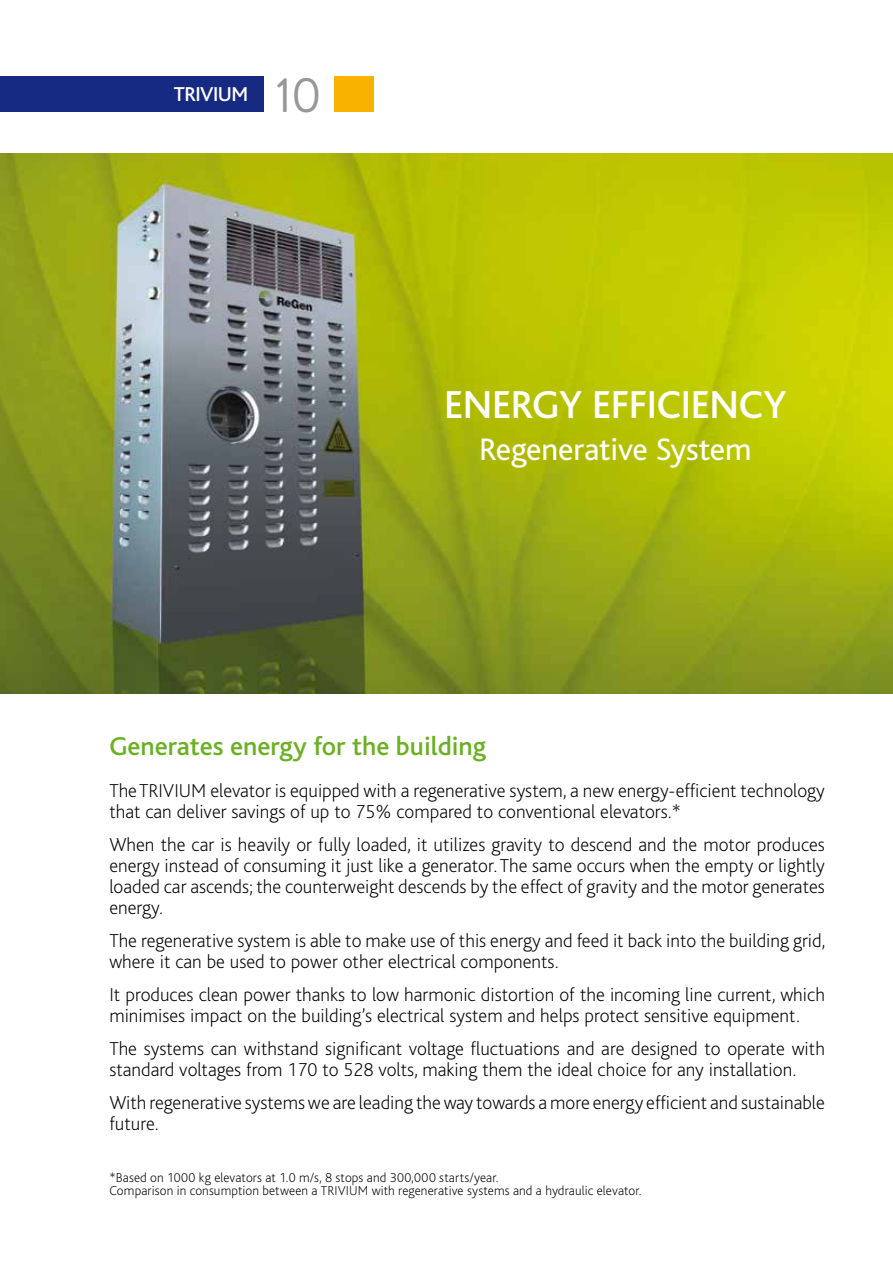
<style>
.page{position:relative;width:893px;height:1263px;background:#fff}
.page>*{position:absolute;margin:0;border:0;box-sizing:border-box;transform-origin:0 0}
.t1{font:49.5px "Brandon Grotesque";color:#989797}
.t2{font:500 40.65px "Bliss";letter-spacing:-.01em;color:#fff}
.t3{font:32.55px "Bliss";letter-spacing:-.01em;color:#fff}
.t4{font:500 27px "Bliss";color:#6ab023}
.t5{font:500 21px "Bliss";letter-spacing:-.025em;color:#fff}
.t6{font:200 19.5px/21px "Bliss";color:#000}
.t7{font:200 13.5px/13.5px "Bliss";letter-spacing:.01em;color:#000}
</style>
<div class="page">
<div style="left:334px;top:77px;width:40px;height:35px;background:#f9b200"></div>
<div style="left:0;top:77px;width:264px;height:35px;background:#162983"></div>
<img style="left:0;top:153px;width:893px;height:540px">
<p class="t5" style="left:174px;top:83px;width:76px">TRIVIUM</p>
<h1 class="t1" style="left:276px;top:61px;width:48px">10</h1>
<h2 class="t2" style="left:444px;top:384px;width:344px">ENERGY EFFICIENCY</h2>
<h3 class="t3" style="left:479px;top:432px;width:274px">Regenerative System</h3>
<h3 class="t4" style="left:109px;top:732px;width:378px">Generates energy for the building</h3>
<p class="t6" style="left:109px;top:781px;width:717px">The TRIVIUM elevator is equipped with a regenerative system, a new energy-efficient technology that can deliver savings of up to 75% compared to conventional elevators.*</p>
<p class="t6" style="left:109px;top:835px;width:717px;text-align:justify">When the car is heavily or fully loaded, it utilizes gravity to descend and the motor produces energy instead of consuming it just like a generator. The same occurs when the empty or lightly loaded car ascends; the counterweight descends by the effect of gravity and the motor generates energy.</p>
<p class="t6" style="left:109px;top:931px;width:718px">The regenerative system is able to make use of this energy and feed it back into the building grid, where it can be used to power other electrical components.</p>
<p class="t6" style="left:109px;top:985px;width:717px">It produces clean power thanks to low harmonic distortion of the incoming line current, which minimises impact on the building’s electrical system and helps protect sensitive equipment.</p>
<p class="t6" style="left:109px;top:1039px;width:717px">The systems can withstand significant voltage fluctuations and are designed to operate with standard voltages from 170 to 528 volts, making them the ideal choice for any installation.</p>
<p class="t6" style="left:109px;top:1093px;width:717px">With regenerative systems we are leading the way towards a more energy efficient and sustainable future.</p>
<p class="t7" style="left:109px;top:1171px;width:534px">*Based on 1000 kg elevators at 1.0 m/s, 8 stops and 300,000 starts/year.<br>Comparison in consumption between a TRIVIUM with regenerative systems and a hydraulic elevator.</p>
</div>
